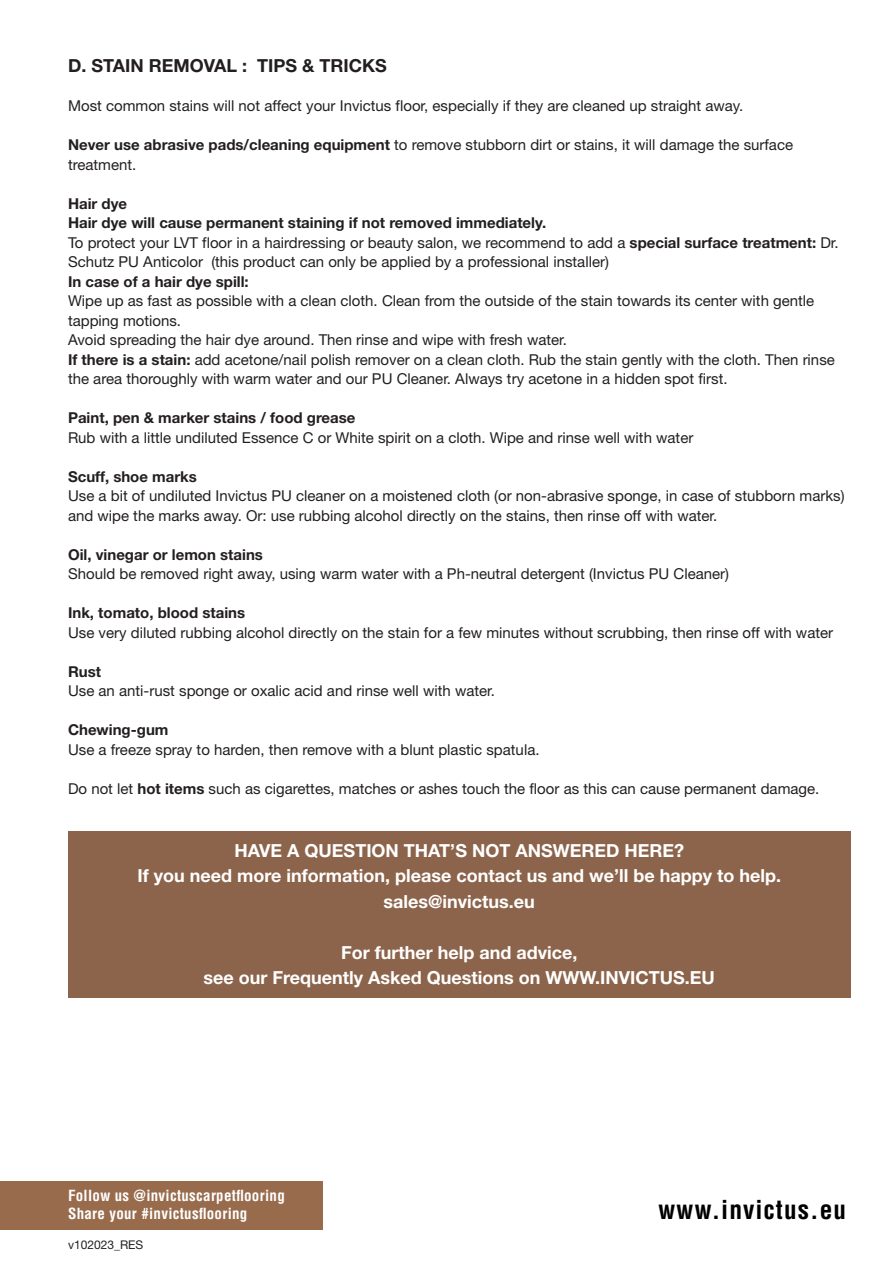
<style>
.page{position:relative;width:893px;height:1263px;background:#fff}
.page>*{position:absolute;margin:0;border:0;box-sizing:border-box;transform-origin:0 0}
.t1{font:700 condensed 25.5px "Helvetica LT Std";letter-spacing:.04em;color:#000002}
.t2{font:700 18px/25.5px "Helvetica Neue LT Std";color:#fff;text-align:center}
.t3{font:700 18px "Helvetica Neue LT Std";color:#231f20}
.t4{font:15px/19.5px "Helvetica Neue";color:#231f20}
.t5{font:700 15px/19.5px "Helvetica Neue LT Std";color:#231f20}
.t6{font:700 condensed 15px/18px "Helvetica LT Std";letter-spacing:.02em;color:#fff}
.t7{font:12px "Helvetica Neue";color:#231f20}
.s1{font-family:"Helvetica Neue LT Std";font-weight:700}
</style>
<div class="page">
<div style="left:68px;top:831px;width:782px;height:167px;background:#8c644b"></div>
<div style="left:0;top:1181px;width:322px;height:49px;background:#986b4c"></div>
<p class="t3" style="left:68px;top:55px;width:320px">D. STAIN REMOVAL : TIPS &amp; TRICKS</p>
<p class="t4" style="left:68px;top:96px;width:677px">Most common stains will not affect your Invictus floor, especially if they are cleaned up straight away.</p>
<p class="t4" style="left:68px;top:135px;width:727px"><span class="s1">Never use abrasive pads/cleaning equipment</span> to remove stubborn dirt or stains, it will damage the surface treatment.</p>
<p class="t5" style="left:68px;top:193px;width:480px">Hair dye<br>Hair dye will cause permanent staining if not removed immediately.</p>
<p class="t4" style="left:68px;top:233px;width:772px">To protect your LVT floor in a hairdressing or beauty salon, we recommend to add a <span class="s1">special surface treatment:</span> Dr.<br>Schutz PU Anticolor (this product can only be applied by a professional installer)</p>
<p class="t5" style="left:68px;top:271px;width:182px">In case of a hair dye spill:</p>
<p class="t4" style="left:68px;top:291px;width:768px">Wipe up as fast as possible with a clean cloth. Clean from the outside of the stain towards its center with gentle tapping motions.<br>Avoid spreading the hair dye around. Then rinse and wipe with fresh water.<br><span class="s1">If there is a stain:</span> add acetone/nail polish remover on a clean cloth. Rub the stain gently with the cloth. Then rinse the area thoroughly with warm water and our PU Cleaner. Always try acetone in a hidden spot first.</p>
<p class="t5" style="left:68px;top:408px;width:289px">Paint, pen &amp; marker stains / food grease</p>
<p class="t4" style="left:68px;top:428px;width:627px">Rub with a little undiluted Essence C or White spirit on a cloth. Wipe and rinse well with water</p>
<p class="t5" style="left:68px;top:466px;width:130px">Scuff, shoe marks</p>
<p class="t4" style="left:68px;top:486px;width:778px">Use a bit of undiluted Invictus PU cleaner on a moistened cloth (or non-abrasive sponge, in case of stubborn marks) and wipe the marks away. Or: use rubbing alcohol directly on the stains, then rinse off with water.</p>
<p class="t5" style="left:68px;top:544px;width:196px">Oil, vinegar or lemon stains</p>
<p class="t4" style="left:68px;top:564px;width:663px">Should be removed right away, using warm water with a Ph-neutral detergent (Invictus PU Cleaner)</p>
<p class="t5" style="left:68px;top:603px;width:179px">Ink, tomato, blood stains</p>
<p class="t4" style="left:68px;top:623px;width:767px">Use very diluted rubbing alcohol directly on the stain for a few minutes without scrubbing, then rinse off with water</p>
<p class="t5" style="left:68px;top:661px;width:35px">Rust</p>
<p class="t4" style="left:68px;top:681px;width:428px">Use an anti-rust sponge or oxalic acid and rinse well with water.</p>
<p class="t5" style="left:68px;top:720px;width:102px">Chewing-gum</p>
<p class="t4" style="left:68px;top:740px;width:473px">Use a freeze spray to harden, then remove with a blunt plastic spatula.</p>
<p class="t4" style="left:68px;top:779px;width:753px">Do not let <span class="s1">hot items</span> such as cigarettes, matches or ashes touch the floor as this can cause permanent damage.</p>
<p class="t2" style="left:137px;top:837px;width:645px">HAVE A QUESTION THAT’S NOT ANSWERED HERE?<br>If you need more information, please contact us and we’ll be happy to help. sales@invictus.eu</p>
<p class="t2" style="left:204px;top:939px;width:513px">For further help and advice,<br>see our Frequently Asked Questions on WWW.INVICTUS.EU</p>
<p class="t6" style="left:68px;top:1187px;width:218px">Follow us @invictuscarpetflooring<br>Share your #invictusflooring</p>
<p class="t7" style="left:68px;top:1238px;width:77px">v102023_RES</p>
<h1 class="t1" style="left:659px;top:1194px;width:189px">www.invictus.eu</h1>
</div>
